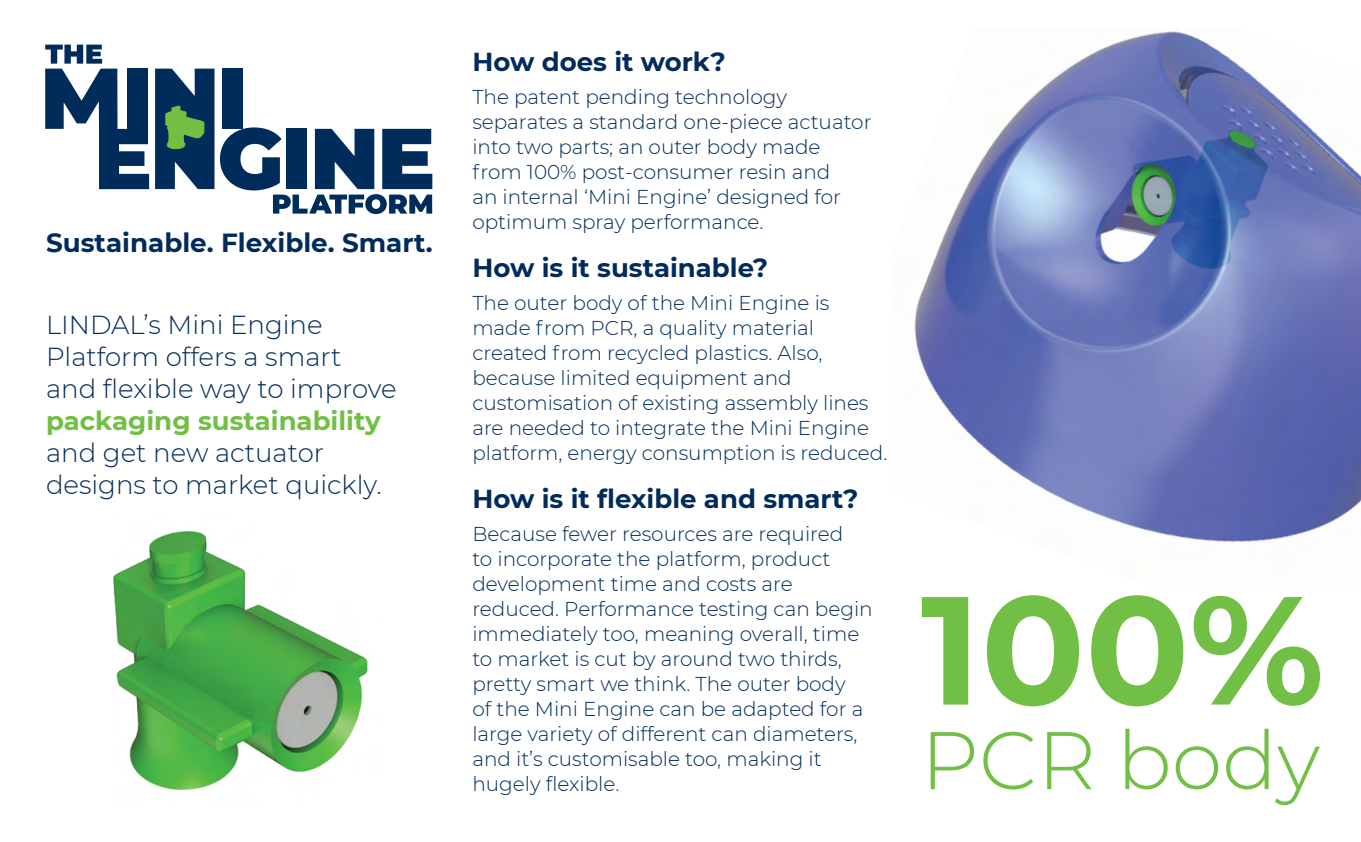
<style>
.page{position:relative;width:1361px;height:842px;background:#fff}
.page>*{position:absolute;margin:0;border:0;box-sizing:border-box;transform-origin:0 0}
.t1{font:700 153.6px "Montserrat";color:#71bf44}
.t2{font:300 81.4px "Montserrat";color:#71bf44}
.t3{font:700 26.2px "Montserrat";color:#002b5b}
.t4{font:300 26px/32px "Montserrat";color:#002b5b}
.t5{font:700 26px "Montserrat";color:#002b5b}
.t6{font:700 26px "Montserrat";color:#71bf44}
.t7{font:300 20px/25px "Montserrat";color:#002b5b}
</style>
<div class="page">
<img style="left:113px;top:531px;width:255px;height:259px">
<img style="left:914px;top:31px;width:447px;height:512px">
<div style="left:222px;top:69px;width:21px;height:60px;background:#002c5b"></div>
<svg style="left:45px;top:45px;width:104px;height:144px"></svg>
<svg style="left:220px;top:127px;width:212px;height:87px"></svg>
<svg style="left:155px;top:69px;width:59px;height:120px;background:#275466"></svg>
<h3 class="t3" style="left:46px;top:224px;width:388px">Sustainable. Flexible. Smart.</h3>
<h3 class="t4" style="left:46px;top:308px;width:352px">LINDAL’s Mini Engine<br>Platform offers a smart and flexible way to improve</h3>
<h3 class="t6" style="left:46px;top:402px;width:336px">packaging sustainability</h3>
<h3 class="t4" style="left:46px;top:436px;width:337px">and get new actuator designs to market quickly.</h3>
<h3 class="t5" style="left:472px;top:43px;width:255px">How does it work?</h3>
<p class="t7" style="left:472px;top:83px;width:401px">The patent pending technology separates a standard one-piece actuator into two parts; an outer body made from 100% post-consumer resin and<br>an internal ‘Mini Engine’ designed for optimum spray performance.</p>
<h3 class="t5" style="left:472px;top:249px;width:297px">How is it sustainable?</h3>
<p class="t7" style="left:472px;top:289px;width:416px">The outer body of the Mini Engine is made from PCR, a quality material created from recycled plastics. Also, because limited equipment and customisation of existing assembly lines are needed to integrate the Mini Engine platform, energy consumption is reduced.</p>
<h3 class="t5" style="left:472px;top:480px;width:388px">How is it flexible and smart?</h3>
<p class="t7" style="left:472px;top:520px;width:402px">Because fewer resources are required<br>to incorporate the platform, product development time and costs are reduced. Performance testing can begin immediately too, meaning overall, time to market is cut by around two thirds, pretty smart we think. The outer body<br>of the Mini Engine can be adapted for a large variety of different can diameters, and it’s customisable too, making it hugely flexible.</p>
<h1 class="t1" style="left:921px;top:539px;width:405px">100%</h1>
<h2 class="t2" style="left:921px;top:705px;width:401px">PCR body</h2>
</div>
